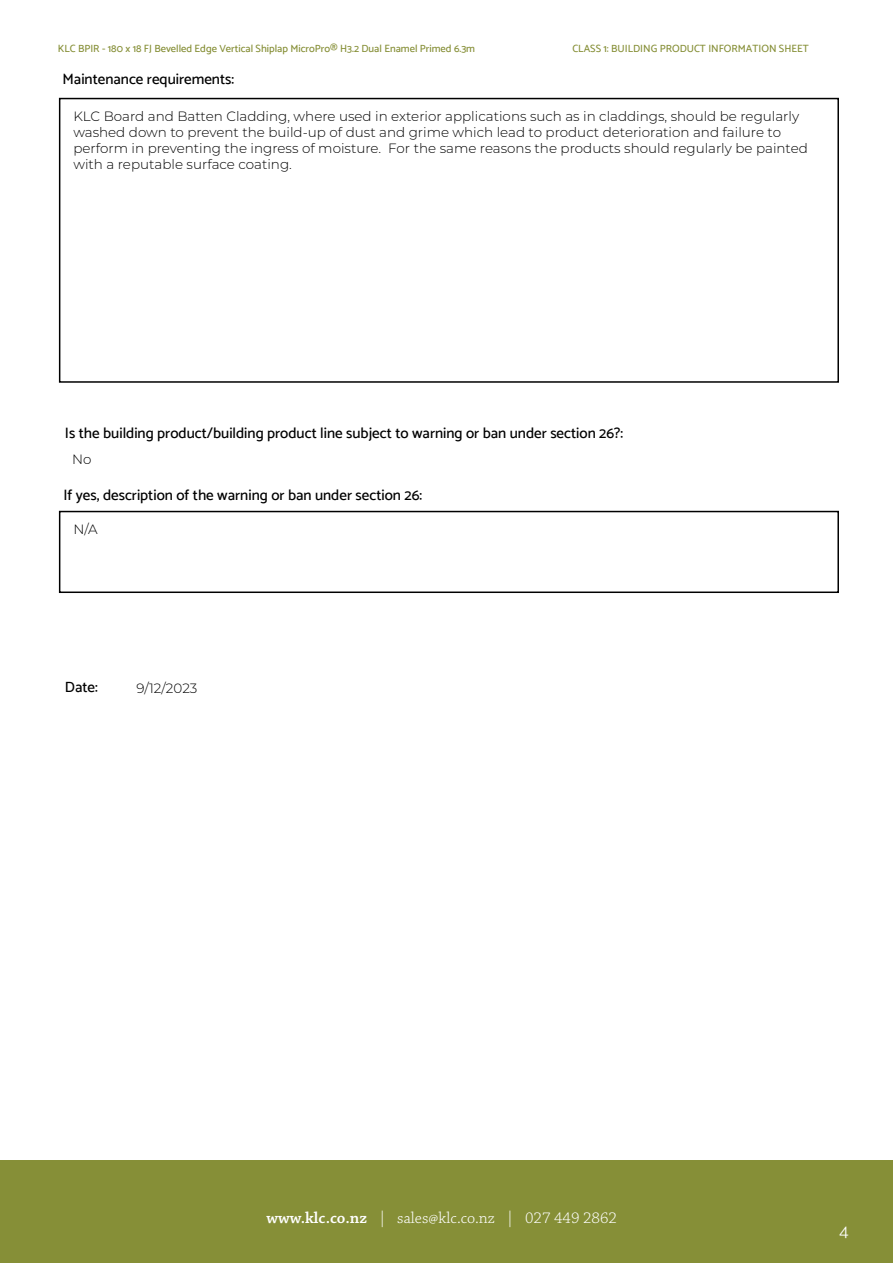
<style>
.page{position:relative;width:893px;height:1263px;background:#fff}
.page>*{position:absolute;margin:0;border:0;box-sizing:border-box;transform-origin:0 0}
.t1{font:300 18px "Catamaran";color:#fff}
.t2{font:300 16.5px "Chaparral Pro";color:#fff}
.t3{font:500 15px "Catamaran";color:#000}
.t4{font:300 13.5px/16.2px "Montserrat";color:#000}
.t5{font:500 10.5px "Catamaran";color:#868f37}
.s1{font-weight:600}
</style>
<div class="page">
<div style="left:59px;top:98px;width:780px;height:285px;border:2px solid #000"></div>
<div style="left:59px;top:511px;width:780px;height:82px;border:2px solid #000"></div>
<div style="left:0;top:1161px;width:893px;height:102px;background:#868f37"></div>
<p class="t5" style="left:58px;top:42px;width:419px">KLC BPIR - 180 x 18 FJ Bevelled Edge Vertical Shiplap MicroPro® H3.2 Dual Enamel Primed 6.3m</p>
<p class="t3" style="left:62px;top:70px;width:173px">Maintenance requirements:</p>
<p class="t5" style="left:572px;top:42px;width:238px">CLASS 1: BUILDING PRODUCT INFORMATION SHEET</p>
<p class="t4" style="left:73px;top:108px;width:736px">KLC Board and Batten Cladding, where used in exterior applications such as in claddings, should be regularly washed down to prevent the build-up of dust and grime which lead to product deterioration and failure to perform in preventing the ingress of moisture. For the same reasons the products should regularly be painted with a reputable surface coating.</p>
<p class="t3" style="left:65px;top:424px;width:560px">Is the building product/building product line subject to warning or ban under section 26?:</p>
<p class="t4" style="left:72px;top:450px;width:21px">No</p>
<p class="t3" style="left:63px;top:486px;width:360px">If yes, description of the warning or ban under section 26:</p>
<p class="t4" style="left:73px;top:520px;width:26px">N/A</p>
<p class="t3" style="left:65px;top:678px;width:34px">Date:</p>
<p class="t4" style="left:137px;top:680px;width:62px">9/12/2023</p>
<p class="t2" style="left:266px;top:1209px;width:352px"><span class="s1">www.klc.co.nz</span> | sales@klc.co.nz | 027 449 2862</p>
<h1 class="t1" style="left:840px;top:1220px;width:11px">4</h1>
</div>
